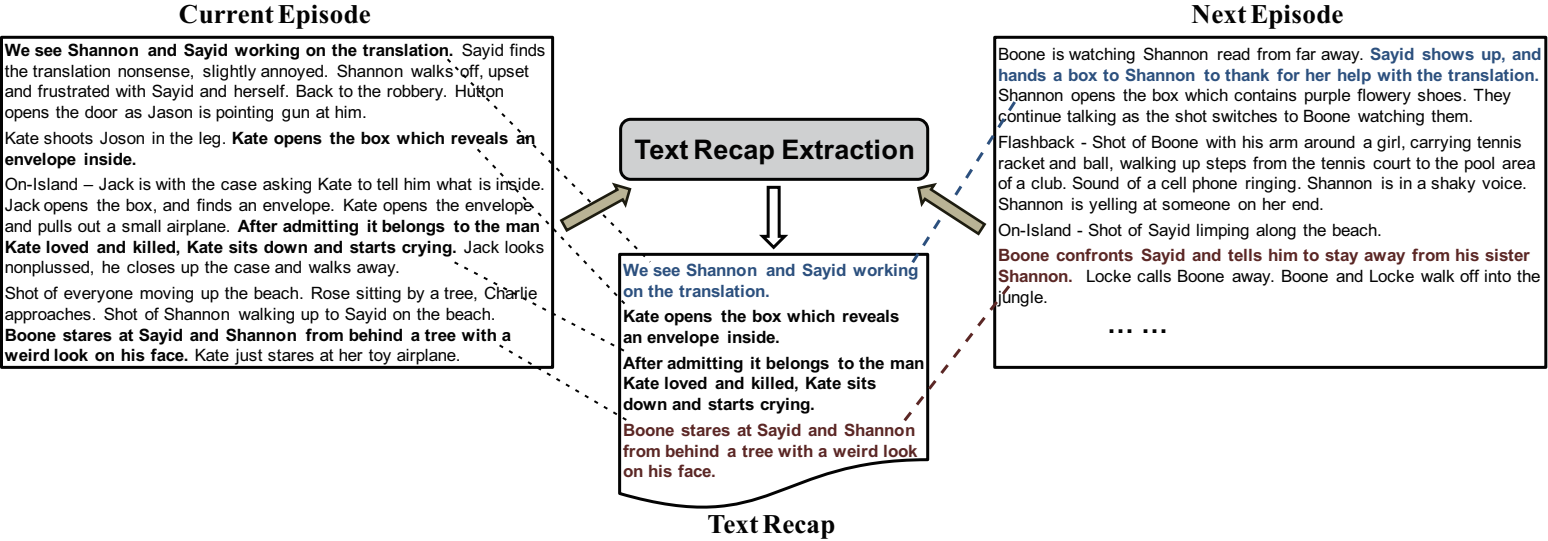
<style>
.page{position:relative;width:1548px;height:541px;background:#fff}
.page>*{position:absolute;margin:0;border:0;box-sizing:border-box;transform-origin:0 0}
.t1{font:700 27px "Times New Roman";color:#030303}
.t2{font:700 27px "Arial";color:#030303}
.t3{font:700 27px "Times New Roman";letter-spacing:.02em;color:#030303}
.t4{font:17px/20.7px "Arial";letter-spacing:-.025em;color:#030303}
.t5{font:700 17px/21px "Arial";letter-spacing:-.02em;color:#030303}
.t6{font:700 17px/21px "Arial";letter-spacing:-.02em;color:#5b2725}
.t7{font:700 17px/21px "Arial";letter-spacing:-.02em;color:#2c507e}
.s1{font-weight:400;color:#030303}
.s2{font-weight:700}
.s3{font-weight:400}
</style>
<div class="page">
<div style="left:0;top:36px;width:554px;height:333px;border:3px solid #030303"></div>
<div style="left:993px;top:36px;width:554px;height:333px;border:3px solid #030303"></div>
<svg style="left:618px;top:252px;width:312px;height:257px"></svg>
<div style="left:621px;top:119px;width:307px;height:60px;background:#cfd0d1;border-radius:10px"></div>
<div style="left:619px;top:118px;width:310px;height:63px;border:3px solid #030303;border-radius:10px"></div>
<svg style="left:759px;top:185px;width:29px;height:65px"></svg>
<svg style="left:900px;top:281px;width:114px;height:144px"></svg>
<svg style="left:447px;top:56px;width:206px;height:209px"></svg>
<svg style="left:909px;top:93px;width:107px;height:173px"></svg>
<svg style="left:452px;top:146px;width:181px;height:277px"></svg>
<h1 class="t1" style="left:179px;top:4px;width:194px">Current Episode</h1>
<h1 class="t3" style="left:1191px;top:4px;width:153px">Next Episode</h1>
<p class="t7" style="left:998px;top:45px;width:545px"><span class="s1">Boone is watching Shannon read from far away.</span> Sayid shows up, and hands a box to Shannon to thank for her help with the translation.</p>
<p class="t4" style="left:998px;top:87px;width:514px;line-height:21px">Shannon opens the box which contains purple flowery shoes. They continue talking as the shot switches to Boone watching them.</p>
<p class="t4" style="left:998px;top:134px;width:539px">Flashback - Shot of Boone with his arm around a girl, carrying tennis racket and ball, walking up steps from the tennis court to the pool area of a club. Sound of a cell phone ringing. Shannon is in a shaky voice.<br>Shannon is yelling at someone on her end.</p>
<p class="t4" style="left:998px;top:222px;width:385px">On-Island - Shot of Sayid limping along the beach.</p>
<p class="t6" style="left:998px;top:247px;width:544px">Boone confronts Sayid and tells him to stay away from his sister<br>Shannon. <span class="s1">Locke calls Boone away. Boone and Locke walk off into the jungle.</span></p>
<h1 class="t2" style="left:1107px;top:314px;width:63px">… …</h1>
<p class="t4" style="left:5px;top:41px;width:542px"><span class="s2">We see Shannon and Sayid working on the translation.</span> Sayid finds the translation nonsense, slightly annoyed. Shannon walks off, upset and frustrated with Sayid and herself. Back to the robbery. Hutton opens the door as Jason is pointing gun at him.</p>
<p class="t5" style="left:5px;top:129px;width:532px"><span class="s3">Kate shoots Joson in the leg.</span> Kate opens the box which reveals an envelope inside.</p>
<p class="t4" style="left:5px;top:175px;width:541px">On-Island – Jack is with the case asking Kate to tell him what is inside.<br>Jack opens the box, and finds an envelope. Kate opens the envelope and pulls out a small airplane. <span class="s2">After admitting it belongs to the man Kate loved and killed, Kate sits down and starts crying.</span> Jack looks nonplussed, he closes up the case and walks away.</p>
<p class="t4" style="left:5px;top:284px;width:534px;line-height:21px">Shot of everyone moving up the beach. Rose sitting by a tree, Charlie approaches. Shot of Shannon walking up to Sayid on the beach.</p>
<p class="t5" style="left:5px;top:326px;width:508px;line-height:20px">Boone stares at Sayid and Shannon from behind a tree with a weird look on his face. <span class="s3">Kate just stares at her toy airplane.</span></p>
<h1 class="t2" style="left:634px;top:140px;width:282px">Text Recap Extraction</h1>
<p class="t7" style="left:623px;top:261px;width:297px">We see Shannon and Sayid working on the translation.</p>
<p class="t5" style="left:623px;top:307px;width:278px">Kate opens the box which reveals an envelope inside.</p>
<p class="t5" style="left:623px;top:354px;width:303px;line-height:20.5px">After admitting it belongs to the man<br>Kate loved and killed, Kate sits down and starts crying.</p>
<p class="t6" style="left:623px;top:421px;width:296px;line-height:20.5px;text-align:justify">Boone stares at Sayid and Shannon from behind a tree with a weird look on his face.</p>
<h1 class="t1" style="left:708px;top:514px;width:129px">Text Recap</h1>
</div>
